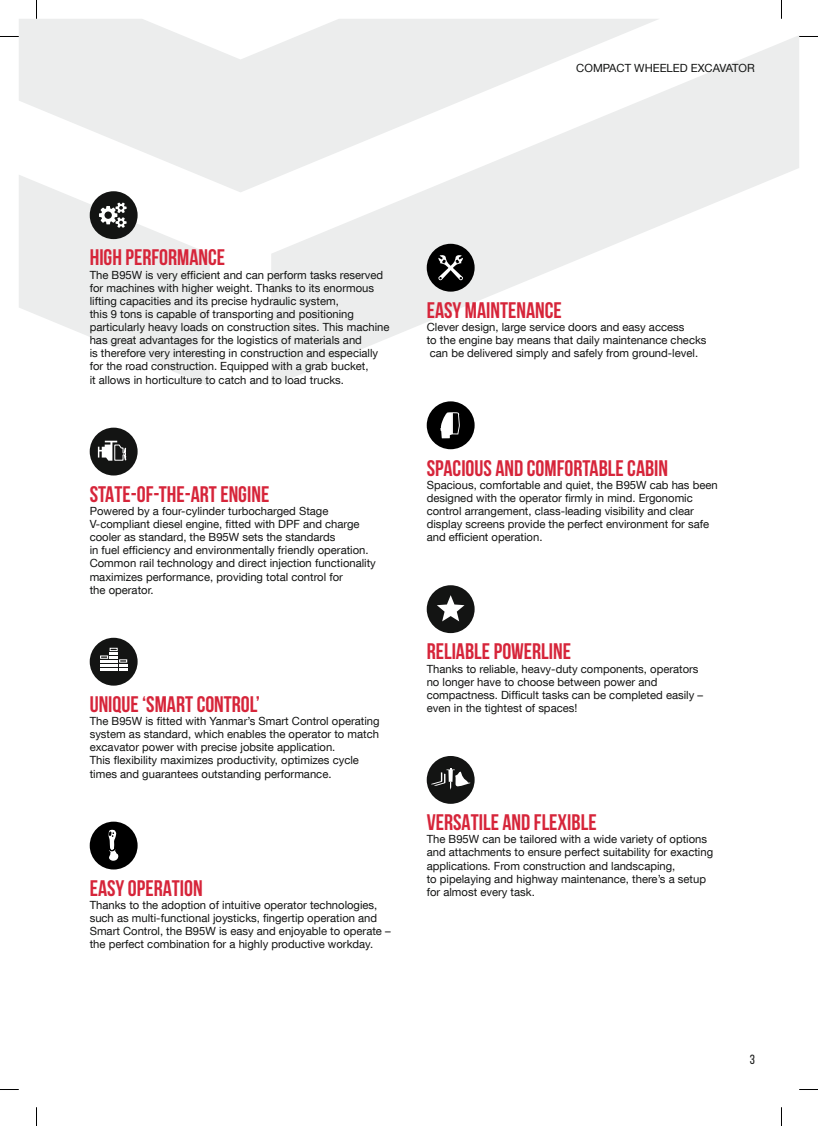
<style>
.page{position:relative;width:818px;height:1126px;background:#fff}
.page>*{position:absolute;margin:0;border:0;box-sizing:border-box;transform-origin:0 0}
.t1{font:700 22.5px "Bebas Neue";color:#d6253a}
.t2{font:13.25px "Bebas Neue";color:#131413}
.t3{font:11.25px/13.1px "Helvetica Neue LT Com";color:#131413}
</style>
<div class="page">
<svg style="left:271px;top:36px;width:527px;height:350px"></svg>
<svg style="left:19px;top:19px;width:640px;height:173px;fill:#eceded"></svg>
<svg style="left:19px;top:174px;width:191px;height:212px;fill:#eceded"></svg>
<div style="left:90px;top:191px;width:47px;height:48px;background:#131413;border-radius:50%"></div>
<svg style="left:99px;top:202px;width:27px;height:26px"></svg>
<div style="left:90px;top:427px;width:47px;height:48px;background:#131413;border-radius:50%"></div>
<svg style="left:98px;top:440px;width:29px;height:21px"></svg>
<div style="left:90px;top:637px;width:47px;height:48px;background:#131413;border-radius:50%"></div>
<svg style="left:100px;top:647px;width:28px;height:23px"></svg>
<div style="left:90px;top:821px;width:47px;height:48px;background:#000;border-radius:50%"></div>
<svg style="left:108px;top:829px;width:11px;height:32px"></svg>
<div style="left:426px;top:244px;width:48px;height:47px;background:#000;border-radius:50%"></div>
<svg style="left:438px;top:255px;width:25px;height:25px"></svg>
<div style="left:426px;top:401px;width:48px;height:48px;background:#000;border-radius:50%"></div>
<svg style="left:440px;top:412px;width:19px;height:26px"></svg>
<div style="left:426px;top:585px;width:48px;height:48px;background:#131413;border-radius:50%"></div>
<svg style="left:437px;top:595px;width:27px;height:26px"></svg>
<div style="left:426px;top:756px;width:48px;height:47px;background:#131413;border-radius:50%"></div>
<svg style="left:431px;top:768px;width:39px;height:21px"></svg>
<svg style="left:0;top:36px;width:19px;height:1px"></svg>
<svg style="left:798px;top:36px;width:19px;height:1px"></svg>
<svg style="left:0;top:1089px;width:19px;height:1px"></svg>
<svg style="left:799px;top:1089px;width:18px;height:1px"></svg>
<svg style="left:36px;top:0;width:1px;height:19px"></svg>
<svg style="left:36px;top:1107px;width:1px;height:18px"></svg>
<p class="t3" style="left:576px;top:61px;width:180px">COMPACT WHEELED EXCAVATOR</p>
<h1 class="t1" style="left:90px;top:245px;width:137px">HIGH PERFORMANCE</h1>
<p class="t3" style="left:90px;top:268px;width:301px">The B95W is very efficient and can perform tasks reserved for machines with higher weight. Thanks to its enormous lifting capacities and its precise hydraulic system,<br>this 9 tons is capable of transporting and positioning particularly heavy loads on construction sites. This machine has great advantages for the logistics of materials and<br>is therefore very interesting in construction and especially for the road construction. Equipped with a grab bucket,<br>it allows in horticulture to catch and to load trucks.</p>
<h1 class="t1" style="left:90px;top:481px;width:181px">STATE-OF-THE-ART ENGINE</h1>
<p class="t3" style="left:90px;top:504px;width:287px">Powered by a four-cylinder turbocharged Stage V-compliant diesel engine, fitted with DPF and charge cooler as standard, the B95W sets the standards<br>in fuel efficiency and environmentally friendly operation.<br>Common rail technology and direct injection functionality maximizes performance, providing total control for<br>the operator.</p>
<h1 class="t1" style="left:90px;top:691px;width:172px">UNIQUE ‘SMART CONTROL’</h1>
<p class="t3" style="left:90px;top:714px;width:291px">The B95W is fitted with Yanmar’s Smart Control operating system as standard, which enables the operator to match excavator power with precise jobsite application.<br>This flexibility maximizes productivity, optimizes cycle times and guarantees outstanding performance.</p>
<h1 class="t1" style="left:90px;top:875px;width:114px">EASY OPERATION</h1>
<p class="t3" style="left:90px;top:898px;width:302px">Thanks to the adoption of intuitive operator technologies, such as multi-functional joysticks, fingertip operation and Smart Control, the B95W is easy and enjoyable to operate – the perfect combination for a highly productive workday.</p>
<h1 class="t1" style="left:426px;top:298px;width:136px">EASY MAINTENANCE</h1>
<p class="t3" style="left:426px;top:320px;width:281px">Clever design, large service doors and easy access<br>to the engine bay means that daily maintenance checks can be delivered simply and safely from ground-level.</p>
<h1 class="t1" style="left:426px;top:455px;width:243px">SPACIOUS AND COMFORTABLE CABIN</h1>
<p class="t3" style="left:426px;top:478px;width:292px">Spacious, comfortable and quiet, the B95W cab has been designed with the operator firmly in mind. Ergonomic control arrangement, class-leading visibility and clear display screens provide the perfect environment for safe and efficient operation.</p>
<h1 class="t1" style="left:426px;top:639px;width:146px">RELIABLE POWERLINE</h1>
<p class="t3" style="left:426px;top:661px;width:278px">Thanks to reliable, heavy-duty components, operators no longer have to choose between power and compactness. Difficult tasks can be completed easily – even in the tightest of spaces!</p>
<h1 class="t1" style="left:426px;top:809px;width:171px">VERSATILE AND FLEXIBLE</h1>
<p class="t3" style="left:426px;top:832px;width:288px">The B95W can be tailored with a wide variety of options and attachments to ensure perfect suitability for exacting applications. From construction and landscaping,<br>to pipelaying and highway maintenance, there’s a setup for almost every task.</p>
<p class="t2" style="left:749px;top:1052px;width:7px">3</p>
</div>
